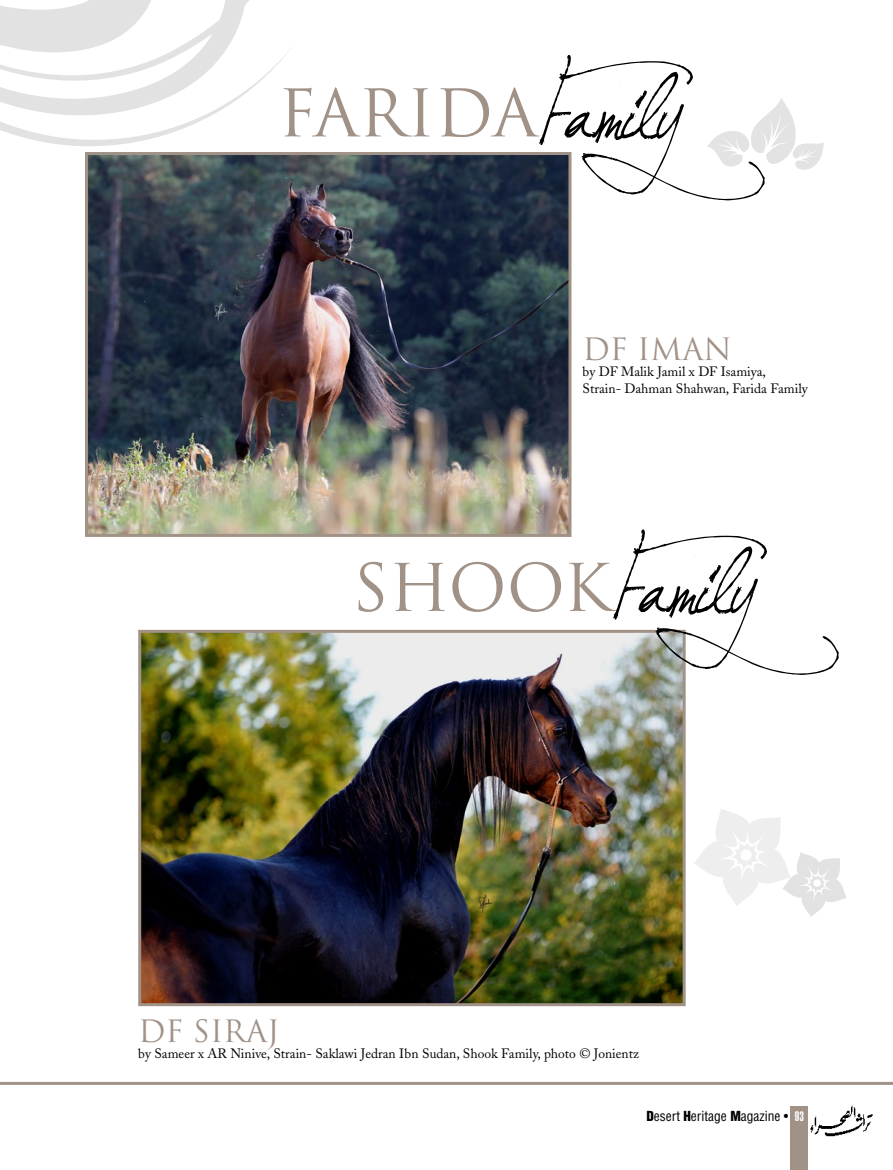
<style>
.page{position:relative;width:893px;height:1170px;background:#fff}
.page>*{position:absolute;margin:0;border:0;box-sizing:border-box;transform-origin:0 0}
.t1{font:112.65px "Jellyka Bees Antique Handwriting";color:#000}
.t2{font:63.9px "Trajan Pro";color:#a19288}
.t3{font:30px "Trajan Pro";color:#a19288}
.t4{font:13.5px/16.2px "Adobe Caslon";color:#000}
.t5{font:condensed 13.5px "Helvetica";color:#000}
.s1{font-family:"Jellyka Bees Antique Handwriting";font-size:112.65px;color:#000}
.s2{font-family:"Trajan Pro";font-size:63.9px;color:#a19288}
.s3{font-weight:900}
.s4{font-weight:900;font-stretch:extra-condensed;color:#fff}
</style>
<div class="page">
<svg style="left:0;top:0;width:289px;height:146px"></svg>
<img style="left:89px;top:156px;width:478px;height:377px">
<div style="left:85px;top:152px;width:486px;height:385px;border:3px solid #a19288"></div>
<img style="left:142px;top:633px;width:540px;height:369px">
<div style="left:138px;top:629px;width:548px;height:377px;border:3px solid #a19288"></div>
<hr style="left:0;top:1081px;width:893px;height:3px;background:#a19288">
<svg style="left:694px;top:809px;width:153px;height:108px"></svg>
<svg style="left:707px;top:98px;width:117px;height:72px"></svg>
<div style="left:791px;top:1106px;width:17px;height:63px;background:#a19288"></div>
<img style="left:810px;top:1105px;width:63px;height:32px">
<h2 class="t2" style="left:278px;top:72px;width:564px">FARIDA<span class="s1">Family</span></h2>
<h3 class="t3" style="left:583px;top:330px;width:151px">DF IMAN</h3>
<p class="t4" style="left:583px;top:364px;width:227px">by DF Malik Jamil x DF Isamiya,<br>Strain- Dahman Shahwan, Farida Family</p>
<h1 class="t1" style="left:352px;top:506px;width:563px"><span class="s2">SHOOK</span>Family</h1>
<h3 class="t3" style="left:138px;top:1011px;width:143px">DF SIRAJ</h3>
<p class="t4" style="left:138px;top:1045px;width:502px">by Sameer x AR Ninive, Strain- Saklawi Jedran Ibn Sudan, Shook Family, photo © Jonientz</p>
<p class="t5" style="left:646px;top:1107px;width:159px"><span class="s3">D</span>esert <span class="s3">H</span>eritage <span class="s3">M</span>agazine • <span class="s4">93</span></p>
</div>
